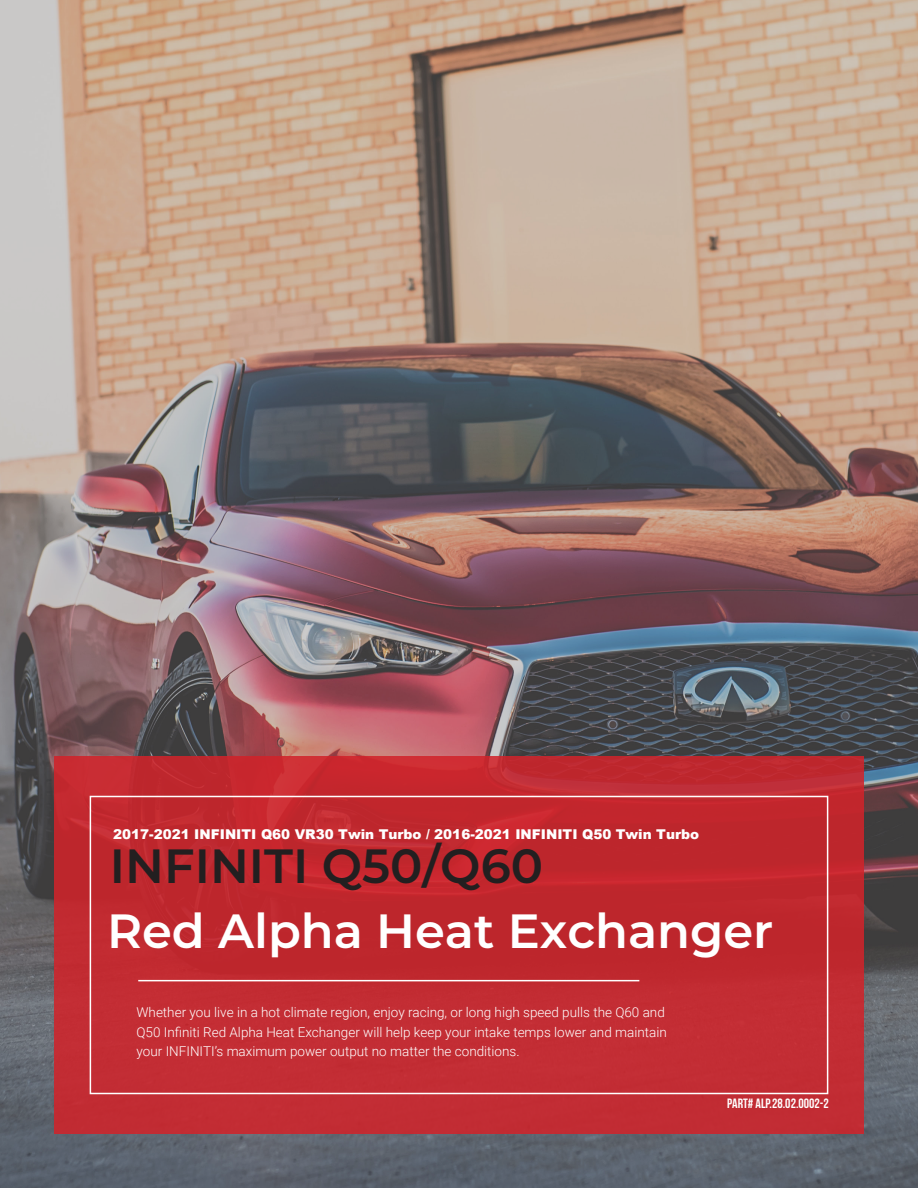
<style>
.page{position:relative;width:918px;height:1188px;background:#fff}
.page>*{position:absolute;margin:0;border:0;box-sizing:border-box;transform-origin:0 0}
.t1{font:600 48px/65.2px "Montserrat";color:#fff}
.t2{font:300 13.5px/19.5px "Roboto";color:#fff}
.t3{font:900 13.5px "Arial";color:#fff}
.t4{font:13.5px "Bebas Neue";color:#fff}
.s1{color:#231f20}
</style>
<div class="page">
<img style="left:1px;top:0;width:917px;height:1188px">
<div style="left:54px;top:756px;width:810px;height:378px;background:#c22a31"></div>
<div style="left:90px;top:796px;width:738px;height:298px;border:2px solid #fff"></div>
<hr style="left:138px;top:980px;width:501px;height:1px;background:#fff">
<p class="t3" style="left:113px;top:825px;width:587px">2017-2021 INFINITI Q60 VR30 Twin Turbo / 2016-2021 INFINITI Q50 Twin Turbo</p>
<p class="t1" style="left:107px;top:831px;width:668px"><span class="s1">INFINITI Q50/Q60<br></span>Red Alpha Heat Exchanger</p>
<p class="t2" style="left:137px;top:1002px;width:532px">Whether you live in a hot climate region, enjoy racing, or long high speed pulls the Q60 and<br>Q50 Infiniti Red Alpha Heat Exchanger will help keep your intake temps lower and maintain your INFINITI’s maximum power output no matter the conditions.</p>
<p class="t4" style="left:727px;top:1096px;width:103px">Part# ALP.28.02.0002-2</p>
</div>
